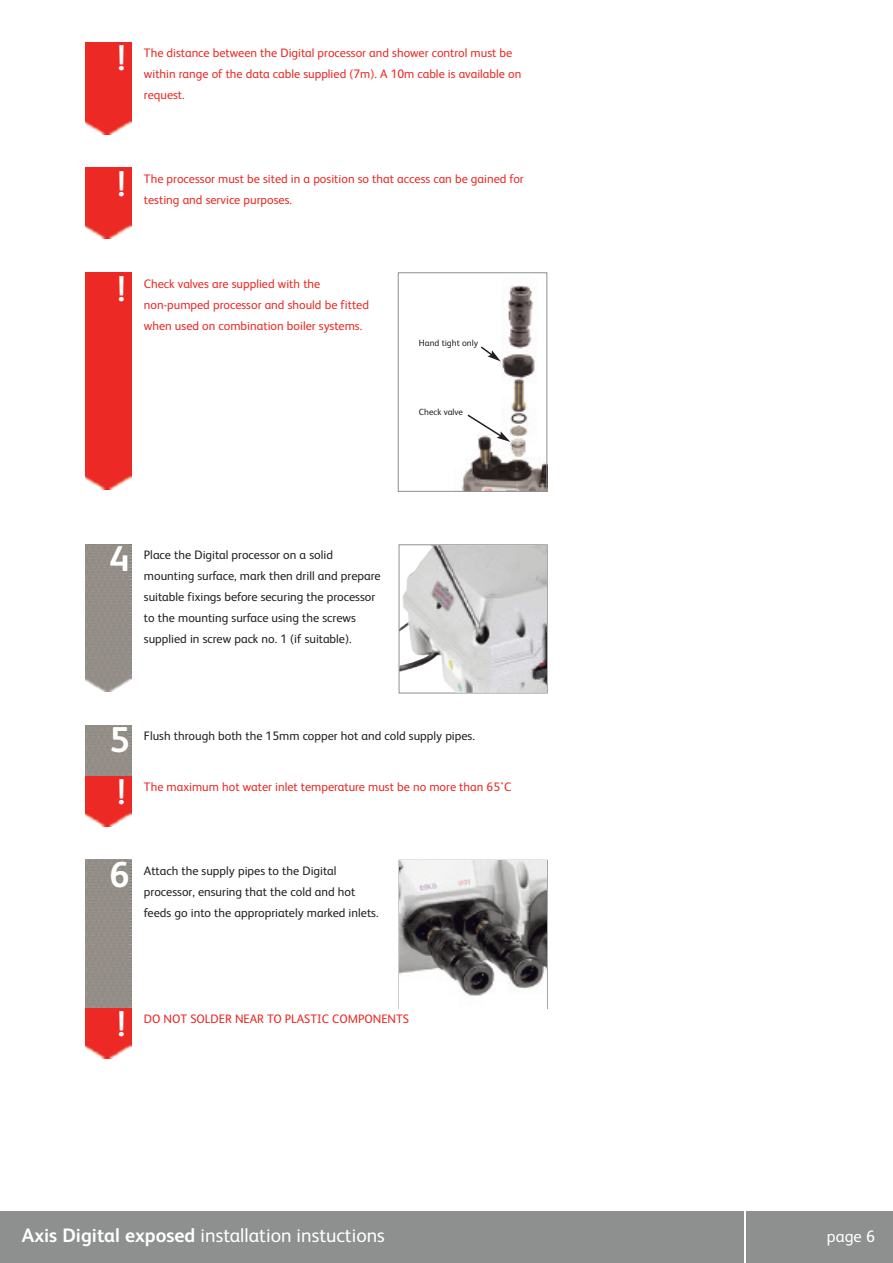
<style>
.page{position:relative;width:893px;height:1263px;background:#fff}
.page>*{position:absolute;margin:0;border:0;box-sizing:border-box;transform-origin:0 0}
.t1{font:700 36px "FS Albert";color:#fff}
.t2{font:19.5px "FS Albert";color:#fff}
.t3{font:16.5px "FS Albert";color:#fff}
.t4{font:12.3px/21px "FS Albert";color:#ea2924}
.t5{font:12.3px/21px "FS Albert";color:#231f20}
.t6{font:9px "FS Albert";color:#231f20}
.s1{font-weight:700}
</style>
<div class="page">
<div style="left:1px;top:1212px;width:743px;height:51px;background:#8e8f8f"></div>
<div style="left:746px;top:1212px;width:147px;height:51px;background:#8e8f8f"></div>
<div style="left:85px;top:273px;width:47px;height:217px;background:#ec2924"></div>
<img style="left:85px;top:43px;width:47px;height:92px">
<img style="left:85px;top:168px;width:47px;height:71px">
<img style="left:462px;top:285px;width:83px;height:205px">
<svg style="left:466px;top:413px;width:44px;height:29px"></svg>
<svg style="left:479px;top:345px;width:22px;height:16px"></svg>
<div style="left:398px;top:272px;width:149px;height:220px;border:1px solid #8e8f8f"></div>
<img style="left:85px;top:544px;width:47px;height:148px">
<img style="left:399px;top:545px;width:148px;height:148px">
<img style="left:85px;top:725px;width:47px;height:101px">
<img style="left:85px;top:860px;width:47px;height:198px">
<img style="left:399px;top:860px;width:148px;height:136px">
<h1 class="t1" style="left:117px;top:45px;width:10px">!</h1>
<p class="t4" style="left:144px;top:44px;width:379px">The distance between the Digital processor and shower control must be within range of the data cable supplied (7m). A 10m cable is available on request.</p>
<h1 class="t1" style="left:117px;top:171px;width:10px">!</h1>
<p class="t4" style="left:144px;top:169px;width:381px">The processor must be sited in a position so that access can be gained for testing and service purposes.</p>
<h1 class="t1" style="left:117px;top:276px;width:10px">!</h1>
<p class="t4" style="left:144px;top:274px;width:227px">Check valves are supplied with the non-pumped processor and should be fitted when used on combination boiler systems.</p>
<p class="t6" style="left:419px;top:340px;width:61px">Hand tight only</p>
<p class="t6" style="left:419px;top:409px;width:46px">Check valve</p>
<h1 class="t1" style="left:109px;top:546px;width:22px">4</h1>
<p class="t5" style="left:144px;top:546px;width:238px">Place the Digital processor on a solid mounting surface, mark then drill and prepare suitable fixings before securing the processor to the mounting surface using the screws supplied in screw pack no. 1 (if suitable).</p>
<h1 class="t1" style="left:109px;top:727px;width:22px">5</h1>
<h1 class="t1" style="left:117px;top:779px;width:10px">!</h1>
<p class="t5" style="left:144px;top:726px;width:333px">Flush through both the 15mm copper hot and cold supply pipes.</p>
<p class="t4" style="left:144px;top:778px;width:369px">The maximum hot water inlet temperature must be no more than 65˚C</p>
<h1 class="t1" style="left:109px;top:862px;width:22px">6</h1>
<p class="t5" style="left:144px;top:861px;width:236px">Attach the supply pipes to the Digital processor, ensuring that the cold and hot feeds go into the appropriately marked inlets.</p>
<h1 class="t1" style="left:117px;top:1011px;width:10px">!</h1>
<p class="t4" style="left:144px;top:1010px;width:267px">DO NOT SOLDER NEAR TO PLASTIC COMPONENTS</p>
<h2 class="t2" style="left:22px;top:1228px;width:365px"><span class="s1">Axis Digital exposed</span> installation instuctions</h2>
<h3 class="t3" style="left:827px;top:1230px;width:50px">page 6</h3>
</div>
